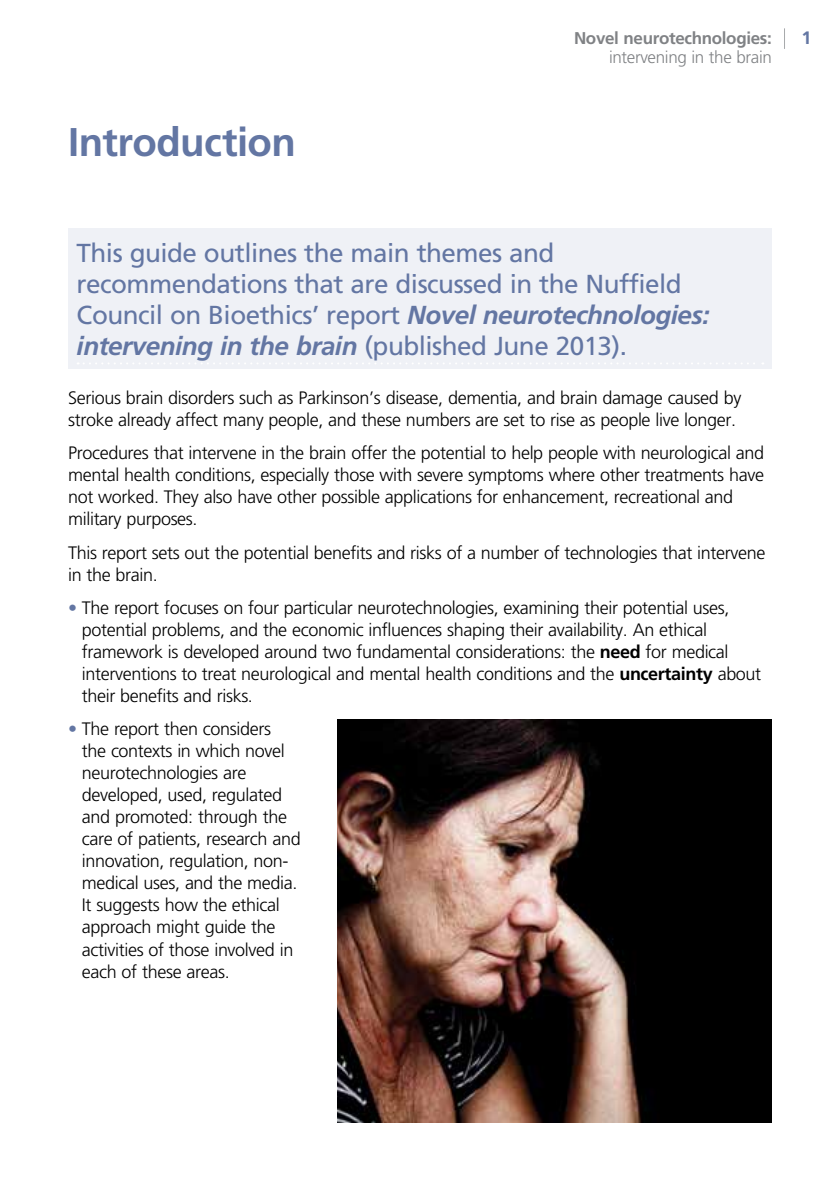
<style>
.page{position:relative;width:840px;height:1191px;background:#fff}
.page>*{position:absolute;margin:0;border:0;box-sizing:border-box;transform-origin:0 0}
.t1{font:700 40px "Frutiger";letter-spacing:-.015em;color:#6376a3}
.t2{font:26px/31px "Frutiger";letter-spacing:-.02em;color:#6376a3}
.t3{font:300 18px/22px "Frutiger";letter-spacing:-.02em;color:#000}
.t4{font:700 18px "Frutiger";color:#6376a3}
.t5{font:700 17px "Frutiger";letter-spacing:-.02em;color:#808285}
.t6{font:300 17px "Frutiger";letter-spacing:-.02em;color:#808285}
.s1{font-weight:700;font-style:italic}
.s2{color:#6376a3}
.s3{font-weight:700}
</style>
<div class="page">
<div style="left:68px;top:228px;width:703px;height:141px;background:#eff1f6"></div>
<svg style="left:78px;top:363px;width:685px;height:1px"></svg>
<img style="left:337px;top:719px;width:434px;height:404px">
<h1 class="t1" style="left:68px;top:118px;width:229px">Introduction</h1>
<p class="t5" style="left:573px;top:28px;width:199px">Novel neurotechnologies:</p>
<p class="t4" style="left:801px;top:28px;width:12px">1</p>
<p class="t6" style="left:608px;top:47px;width:164px">intervening in the brain</p>
<h2 class="t2" style="left:77px;top:237px;width:634px">This guide outlines the main themes and recommendations that are discussed in the Nuffield Council on Bioethics’ report <span class="s1">Novel neurotechnologies: intervening in the brain</span> (published June 2013).</h2>
<p class="t3" style="left:68px;top:387px;width:674px">Serious brain disorders such as Parkinson’s disease, dementia, and brain damage caused by stroke already affect many people, and these numbers are set to rise as people live longer.</p>
<p class="t3" style="left:68px;top:442px;width:697px">Procedures that intervene in the brain offer the potential to help people with neurological and mental health conditions, especially those with severe symptoms where other treatments have not worked. They also have other possible applications for enhancement, recreational and military purposes.</p>
<p class="t3" style="left:68px;top:541px;width:698px">This report sets out the potential benefits and risks of a number of technologies that intervene in the brain.</p>
<p class="t3" style="left:82px;top:597px;width:680px;text-indent:-14px"><span class="s2">•</span> The report focuses on four particular neurotechnologies, examining their potential uses, potential problems, and the economic influences shaping their availability. An ethical framework is developed around two fundamental considerations: the <span class="s3">need</span> for medical interventions to treat neurological and mental health conditions and the <span class="s3">uncertainty</span> about their benefits and risks.</p>
<p class="t3" style="left:82px;top:718px;width:220px;text-indent:-14px"><span class="s2">•</span> The report then considers<br>the contexts in which novel neurotechnologies are developed, used, regulated and promoted: through the care of patients, research and innovation, regulation, non&shy;medical uses, and the media.<br>It suggests how the ethical approach might guide the activities of those involved in each of these areas.</p>
</div>
